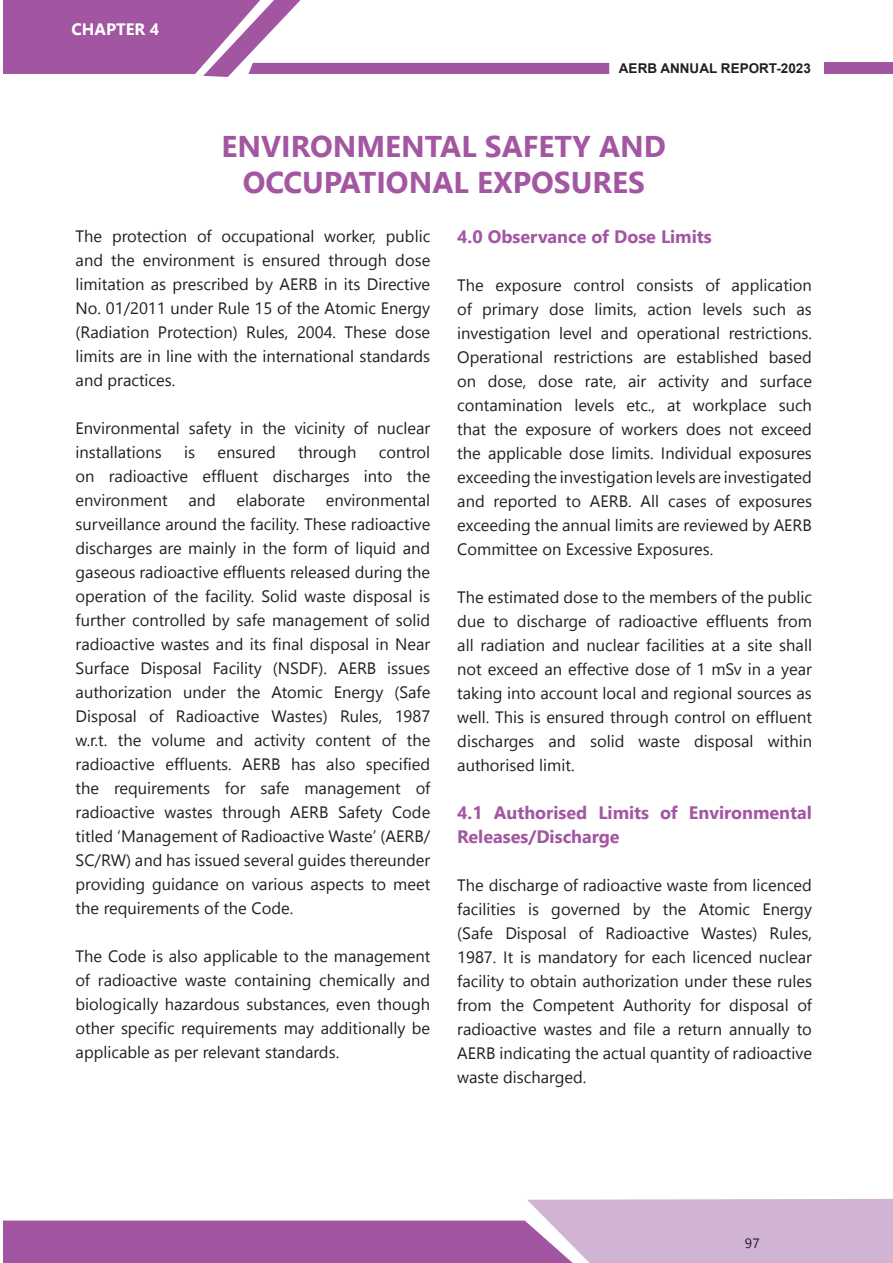
<style>
.page{position:relative;width:893px;height:1263px;background:#fff}
.page>*{position:absolute;margin:0;border:0;box-sizing:border-box;transform-origin:0 0}
.Headline{font:700 30px/36px "Nirmala UI";color:#a356a2;text-align:center}
._4_Subheadline{font:700 18px/24px "Nirmala UI";color:#a356a2}
.Body_Text_11{font:16.5px/24px "Nirmala UI";color:#231f20;text-align:justify}
.t1{font:700 16.5px "Nirmala UI";color:#fff}
.t2{font:700 13.5px "Arial";color:#231f20}
.t3{font:13.5px "Nirmala UI";color:#231f20}
</style>
<div class="page">
<svg style="left:3px;top:1199px;width:890px;height:64px"></svg>
<div style="left:825px;top:62px;width:68px;height:11px;background:#a256a2"></div>
<svg style="left:3px;top:0;width:606px;height:77px"></svg>
<p class="t1" style="left:72px;top:16px;width:89px">CHAPTER 4</p>
<p class="t2" style="left:619px;top:59px;width:194px">AERB ANNUAL REPORT-2023</p>
<p class="Headline" style="left:222px;top:127px;width:446px">ENVIRONMENTAL SAFETY AND<br>OCCUPATIONAL EXPOSURES</p>
<p class="Body_Text_11" style="left:76px;top:223px;width:356px">The protection of occupational worker, public and the environment is ensured through dose limitation as prescribed by AERB in its Directive No. 01/2011 under Rule 15 of the Atomic Energy (Radiation Protection) Rules, 2004. These dose limits are in line with the international standards and practices.</p>
<p class="Body_Text_11" style="left:76px;top:415px;width:356px">Environmental safety in the vicinity of nuclear installations</p>
<p class="Body_Text_11" style="left:76px;top:439px;width:356px;text-indent:303px">control on radioactive effluent discharges into the environment</p>
<p class="Body_Text_11" style="left:184px;top:439px;width:12px">is</p>
<p class="Body_Text_11" style="left:218px;top:439px;width:60px">ensured</p>
<p class="Body_Text_11" style="left:298px;top:439px;width:60px">through</p>
<p class="Body_Text_11" style="left:76px;top:487px;width:356px;text-indent:250px">environmental surveillance around the facility. These radioactive discharges are mainly in the form of liquid and gaseous radioactive effluents released during the operation of the facility. Solid waste disposal is further controlled by safe management of solid radioactive wastes and its final disposal in Near Surface Disposal Facility (NSDF). AERB issues authorization under the Atomic Energy (Safe Disposal of Radioactive Wastes) Rules, 1987 w.r.t. the volume and activity content of the radioactive effluents. AERB has also specified the requirements for safe management of radioactive wastes through AERB Safety Code titled ‘Management of Radioactive Waste’ (AERB/ SC/RW) and has issued several guides thereunder providing guidance on various aspects to meet the requirements of the Code.</p>
<p class="Body_Text_11" style="left:76px;top:943px;width:356px">The Code is also applicable to the management of radioactive waste containing chemically and biologically hazardous substances, even though other specific requirements may additionally be applicable as per relevant standards.</p>
<p class="Body_Text_11" style="left:188px;top:487px;width:29px">and</p>
<p class="Body_Text_11" style="left:236px;top:487px;width:70px">elaborate</p>
<p class="_4_Subheadline" style="left:457px;top:224px;width:256px">4.0 Observance of Dose Limits</p>
<p class="Body_Text_11" style="left:457px;top:272px;width:356px">The exposure control consists of application of primary dose limits, action levels such as investigation level and operational restrictions.<br>Operational restrictions are established based on dose, dose rate, air activity and surface contamination levels etc., at workplace such that the exposure of workers does not exceed the applicable dose limits. Individual exposures exceeding the investigation levels are investigated and reported to AERB. All cases of exposures exceeding the annual limits are reviewed by AERB Committee on Excessive Exposures.</p>
<p class="Body_Text_11" style="left:457px;top:584px;width:356px">The estimated dose to the members of the public due to discharge of radioactive effluents from all radiation and nuclear facilities at a site shall not exceed an effective dose of 1 mSv in a year taking into account local and regional sources as well. This is ensured through control on effluent discharges and solid waste disposal within authorised limit.</p>
<p class="_4_Subheadline" style="left:457px;top:800px;width:356px">4.1 Authorised Limits of Environmental<br>Releases/Discharge</p>
<p class="Body_Text_11" style="left:457px;top:872px;width:356px">The discharge of radioactive waste from licenced facilities is governed by the Atomic Energy (Safe Disposal of Radioactive Wastes) Rules, 1987. It is mandatory for each licenced nuclear facility to obtain authorization under these rules from the Competent Authority for disposal of radioactive wastes and file a return annually to AERB indicating the actual quantity of radioactive waste discharged.</p>
<p class="t3" style="left:745px;top:1232px;width:16px">97</p>
</div>
